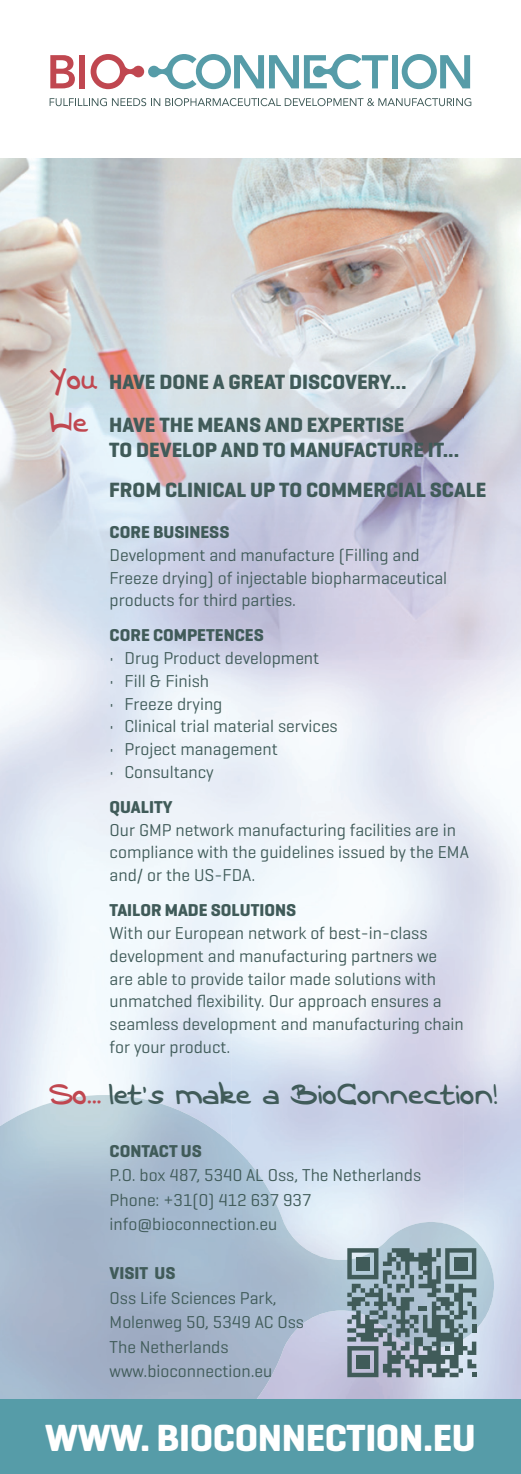
<style>
.page{position:relative;width:521px;height:1474px;background:#fff}
.page>*{position:absolute;margin:0;border:0;box-sizing:border-box;transform-origin:0 0}
.t1{font:700 38.5px "Geogrotesque";letter-spacing:-.01em;color:#fff}
.t2{font:25.55px "We Are Broken";color:#405b59}
.t3{font:700 21px/42.9px "Geogrotesque";color:#405b59}
.t4{font:17.5px/22.8px "Geogrotesque";color:#405b59}
.t5{font:700 17.5px "Geogrotesque";color:#405b59}
.s1{font-family:"We Are Broken";font-weight:400;font-size:25.55px;color:#c04750}
.s2{color:#c04750}
</style>
<div class="page">
<img style="left:0;top:159px;width:463px;height:750px">
<img style="left:463px;top:159px;width:58px;height:1240px">
<img style="left:247px;top:1159px;width:62px;height:240px">
<img style="left:309px;top:1221px;width:185px;height:114px">
<div style="left:0;top:1399px;width:521px;height:74px;background:#569ca8"></div>
<div style="left:392px;top:55px;width:6px;height:33px;background:#569ca8"></div>
<svg style="left:50px;top:55px;width:25px;height:33px"></svg>
<div style="left:79px;top:55px;width:6px;height:33px;background:#c04750"></div>
<svg style="left:402px;top:54px;width:68px;height:35px"></svg>
<svg style="left:91px;top:54px;width:297px;height:35px"></svg>
<svg style="left:50px;top:98px;width:421px;height:8px"></svg>
<svg style="left:347px;top:1248px;width:129px;height:129px;background:#7a9097"></svg>
<p class="t3" style="left:50px;top:360px;width:358px"><span class="s1">You</span> HAVE DONE A GREAT DISCOVERY...<br><span class="s1">We</span> HAVE THE MEANS AND EXPERTISE</p>
<p class="t3" style="left:109px;top:430px;width:379px;line-height:40.1px">TO DEVELOP AND TO MANUFACTURE IT...<br>FROM CLINICAL UP TO COMMERCIAL SCALE</p>
<p class="t5" style="left:110px;top:521px;width:121px">CORE BUSINESS</p>
<p class="t4" style="left:110px;top:543px;width:339px">Development and manufacture (Filling and<br>Freeze drying) of injectable biopharmaceutical products for third parties.</p>
<p class="t5" style="left:110px;top:624px;width:156px">CORE COMPETENCES</p>
<p class="t4" style="left:110px;top:646px;width:211px">• Drug Product development</p>
<p class="t4" style="left:110px;top:669px;width:101px">• Fill &amp; Finish</p>
<p class="t4" style="left:110px;top:691px;width:114px">• Freeze drying</p>
<p class="t4" style="left:110px;top:714px;width:230px">• Clinical trial material services</p>
<p class="t4" style="left:110px;top:737px;width:170px">• Project management</p>
<p class="t4" style="left:110px;top:760px;width:106px">• Consultancy</p>
<p class="t5" style="left:110px;top:796px;width:64px">QUALITY</p>
<p class="t4" style="left:110px;top:817px;width:361px">Our GMP network manufacturing facilities are in compliance with the guidelines issued by the EMA and/ or the US-FDA.</p>
<p class="t5" style="left:110px;top:899px;width:188px">TAILOR MADE SOLUTIONS</p>
<p class="t4" style="left:110px;top:921px;width:356px">With our European network of best-in-class development and manufacturing partners we are able to provide tailor made solutions with unmatched flexibility. Our approach ensures a seamless development and manufacturing chain for your product.</p>
<h2 class="t2" style="left:50px;top:1079px;width:450px"><span class="s2">So...</span> let’s make a BioConnection!</h2>
<p class="t5" style="left:110px;top:1139px;width:94px">CONTACT US</p>
<p class="t4" style="left:110px;top:1162px;width:313px;line-height:24.5px">P.O. box 487, 5340 AL Oss, The Netherlands<br>Phone: +31(0) 412 637 937 info@bioconnection.eu</p>
<p class="t5" style="left:110px;top:1262px;width:67px">VISIT US</p>
<p class="t4" style="left:110px;top:1285px;width:196px;line-height:24.5px">Oss Life Sciences Park,<br>Molenweg 50, 5349 AC Oss<br>The Netherlands www.bioconnection.eu</p>
<h1 class="t1" style="left:45px;top:1413px;width:432px">WWW. BIOCONNECTION.EU</h1>
</div>
